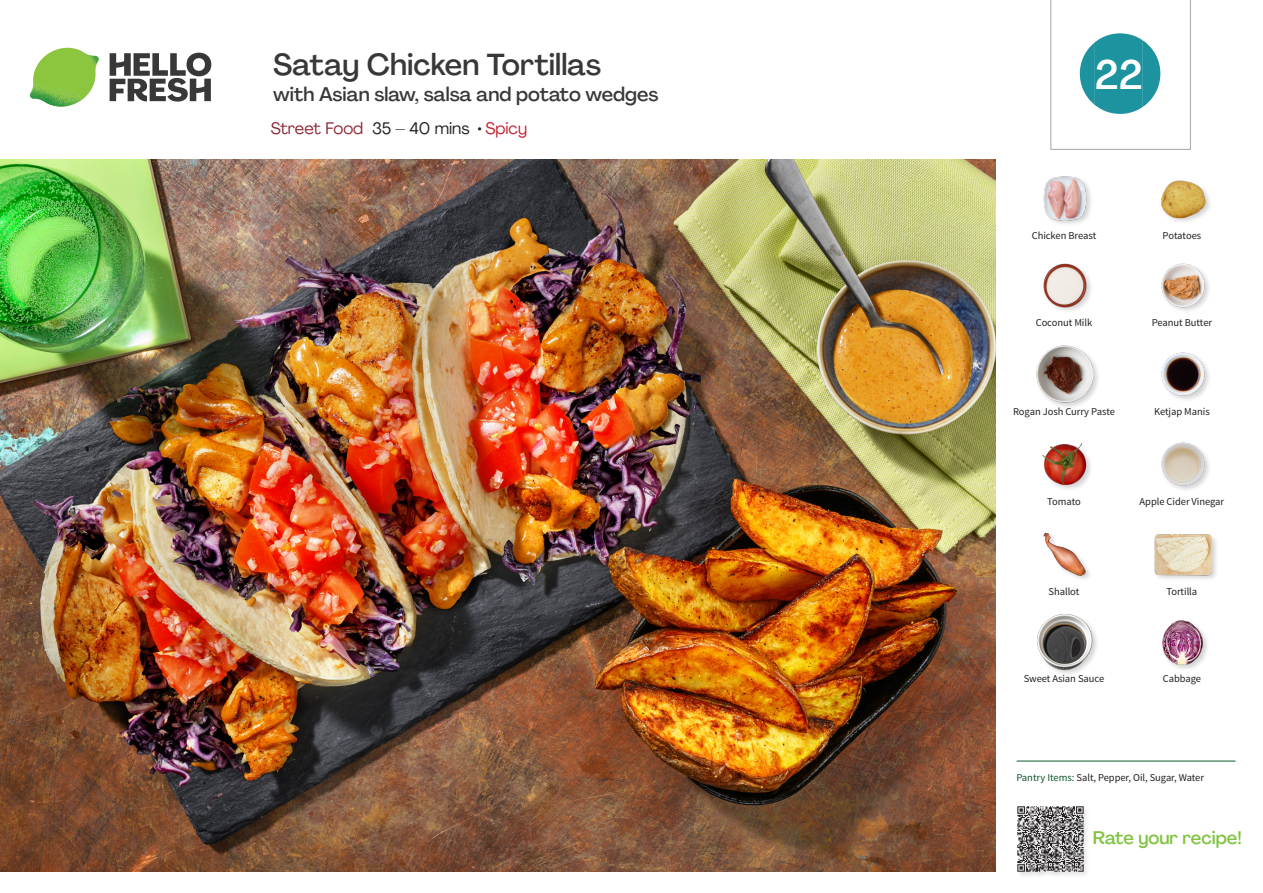
<style>
.page{position:relative;width:1263px;height:893px;background:#fff}
.page>*{position:absolute;margin:0;border:0;box-sizing:border-box;transform-origin:0 0}
._24_Recipe_Nr_Bag{font:500 40.5px "Agrandir";color:#fff}
._15_Titel_UK{font:500 30px "Agrandir";color:#383839}
._15_Titel_UK-2{font:500 19.5px "Agrandir";color:#383839}
.t1{font:500 18px "Agrandir";color:#81c340}
._02_Box_Type{font:16.5px "Agrandir";color:#8e2634}
._18_FRONT_ingredients_UK{font:10.5px "Source Sans Pro";letter-spacing:-.005em;color:#231f20}
.t2{font:10.5px "Source Sans Variable";letter-spacing:-.005em;color:#231f20}
.s1{color:#231f20}
.s2{color:#c31f31}
.s3{font-family:"Source Sans Pro";color:#0e572c}
</style>
<div class="page">
<svg style="left:110px;top:53px;width:101px;height:49px"></svg>
<img style="left:30px;top:48px;width:69px;height:59px">
<img style="left:0;top:159px;width:995px;height:713px">
<hr style="left:1016px;top:761px;width:219px;height:1px;background:#0e572c">
<div style="left:1016px;top:805px;width:74px;height:74px;background:#f9f9f9"></div>
<img style="left:1017px;top:806px;width:69px;height:69px">
<img style="left:1161px;top:180px;width:49px;height:42px">
<img style="left:1043px;top:176px;width:48px;height:48px">
<img style="left:1161px;top:263px;width:48px;height:48px">
<img style="left:1043px;top:263px;width:48px;height:48px">
<img style="left:1161px;top:352px;width:48px;height:48px">
<div style="left:1035px;top:344px;width:66px;height:66px;background:#231f20;opacity:.2"></div>
<img style="left:1036px;top:345px;width:58px;height:58px">
<img style="left:1161px;top:442px;width:48px;height:48px">
<img style="left:1042px;top:443px;width:49px;height:46px">
<div style="left:1154px;top:533px;width:65px;height:49px;background:#231f20;opacity:.2"></div>
<img style="left:1154px;top:533px;width:58px;height:49px">
<img style="left:1043px;top:532px;width:47px;height:47px">
<img style="left:1162px;top:620px;width:46px;height:49px">
<div style="left:1036px;top:613px;width:64px;height:64px;background:#231f20;opacity:.2"></div>
<img style="left:1036px;top:613px;width:58px;height:57px">
<svg style="left:1050px;top:0;width:141px;height:150px"></svg>
<p class="_15_Titel_UK" style="left:273px;top:46px;width:329px">Satay Chicken Tortillas</p>
<p class="_15_Titel_UK-2" style="left:273px;top:82px;width:387px">with Asian slaw, salsa and potato wedges</p>
<p class="_02_Box_Type" style="left:271px;top:118px;width:258px">Street Food <span class="s1">35 – 40 mins •</span> <span class="s2">Spicy</span></p>
<p class="_24_Recipe_Nr_Bag" style="left:1095px;top:50px;width:49px">22</p>
<p class="_18_FRONT_ingredients_UK" style="left:1032px;top:229px;width:66px">Chicken Breast</p>
<p class="_18_FRONT_ingredients_UK" style="left:1162px;top:229px;width:40px">Potatoes</p>
<p class="_18_FRONT_ingredients_UK" style="left:1036px;top:316px;width:58px">Coconut Milk</p>
<p class="_18_FRONT_ingredients_UK" style="left:1152px;top:316px;width:62px">Peanut Butter</p>
<p class="_18_FRONT_ingredients_UK" style="left:1013px;top:405px;width:103px">Rogan Josh Curry Paste</p>
<p class="_18_FRONT_ingredients_UK" style="left:1154px;top:405px;width:57px">Ketjap Manis</p>
<p class="_18_FRONT_ingredients_UK" style="left:1047px;top:495px;width:35px">Tomato</p>
<p class="_18_FRONT_ingredients_UK" style="left:1139px;top:495px;width:86px">Apple Cider Vinegar</p>
<p class="_18_FRONT_ingredients_UK" style="left:1048px;top:585px;width:32px">Shallot</p>
<p class="_18_FRONT_ingredients_UK" style="left:1166px;top:585px;width:32px">Tortilla</p>
<p class="_18_FRONT_ingredients_UK" style="left:1024px;top:672px;width:82px">Sweet Asian Sauce</p>
<p class="_18_FRONT_ingredients_UK" style="left:1163px;top:672px;width:40px">Cabbage</p>
<p class="t2" style="left:1016px;top:771px;width:189px"><span class="s3">Pantry Items:</span> Salt, Pepper, Oil, Sugar, Water</p>
<h3 class="t1" style="left:1093px;top:827px;width:150px">Rate your recipe!</h3>
</div>
